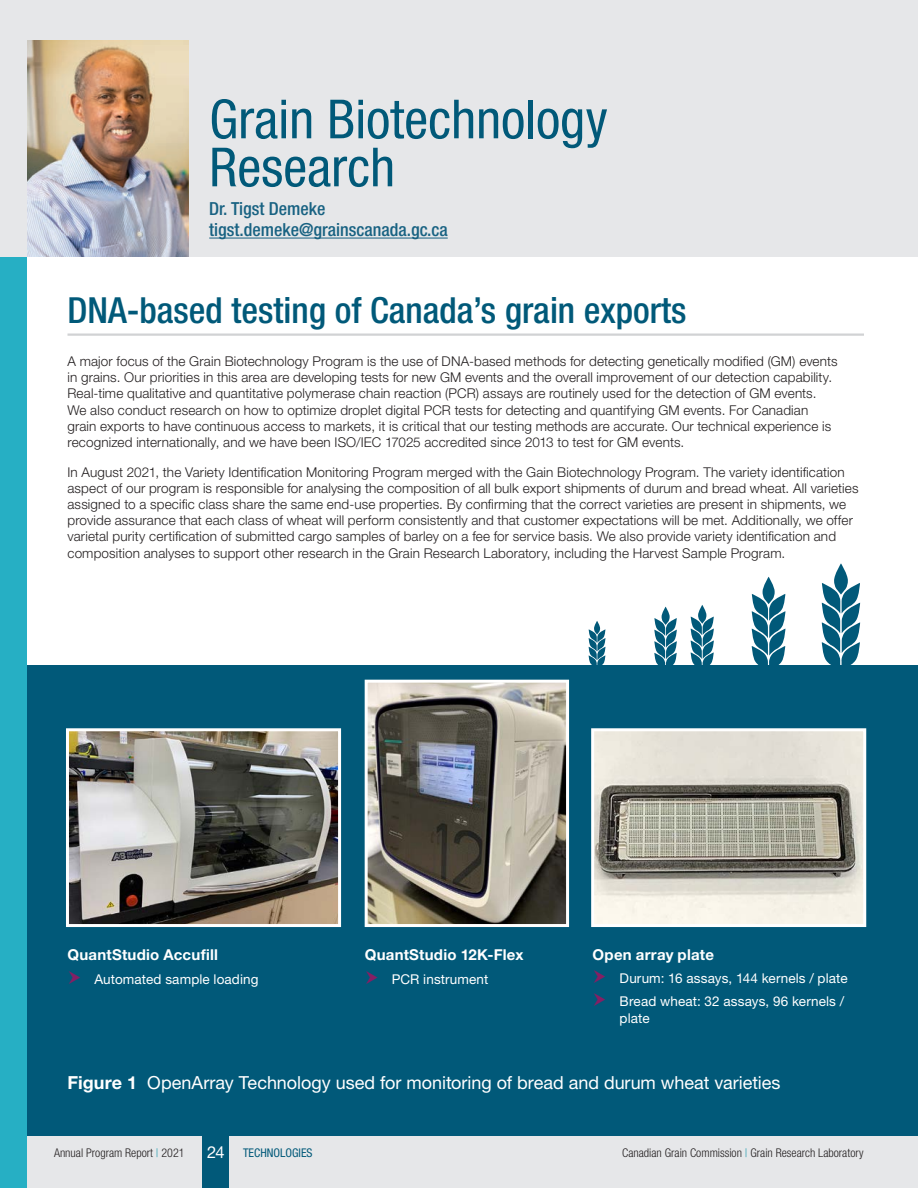
<style>
.page{position:relative;width:918px;height:1188px;background:#fff}
.page>*{position:absolute;margin:0;border:0;box-sizing:border-box;transform-origin:0 0}
.Section_head{font:condensed 54px/48px "Helvetica Neue LT Pro";color:#015979}
.Heading_1__article{font:500 condensed 36px "Helvetica Neue LT Pro";color:#015979}
.Image_description__f{font:18px "Helvetica Neue LT Pro";color:#fff}
.t1{font:500 condensed 18px "Helvetica Neue LT Pro";color:#186282}
.Image_description__f-2{font:700 15px "Helvetica Neue LT Pro";letter-spacing:.015em;color:#fff}
.Body_copy{font:300 13.5px/16.2px "Helvetica Neue LT Pro";letter-spacing:.01em;color:#231f20}
.t2{font:13.5px/17.1px "Helvetica Neue LT Pro";letter-spacing:.01em;color:#fff}
.t3{font:300 condensed 12px "Helvetica Neue LT Pro";color:#231f20}
.t4{font:condensed 12px "Helvetica Neue LT Pro";color:#015979}
.s1{font-weight:700}
.s2{color:#2099ad}
.s3{font-stretch:normal;font-size:16.5px;color:#fff}
</style>
<div class="page">
<div style="left:0;top:1134px;width:918px;height:54px;background:#e6e7e9"></div>
<div style="left:0;top:0;width:27px;height:1188px;background:#26afc4"></div>
<div style="left:202px;top:1134px;width:28px;height:54px;background:#015979"></div>
<div style="left:0;top:0;width:918px;height:256px;background:#e6e7e9"></div>
<hr style="left:209px;top:238px;width:239px;height:1px;background:#186282">
<img style="left:28px;top:40px;width:161px;height:216px">
<hr style="left:68px;top:334px;width:796px;height:2px;background:#d1d2d4">
<div style="left:27px;top:665px;width:891px;height:471px;background:#015979"></div>
<svg style="left:822px;top:563px;width:38px;height:102px"></svg>
<svg style="left:752px;top:577px;width:33px;height:88px"></svg>
<svg style="left:691px;top:605px;width:23px;height:60px"></svg>
<svg style="left:654px;top:607px;width:23px;height:58px"></svg>
<svg style="left:589px;top:621px;width:16px;height:44px"></svg>
<img style="left:70px;top:732px;width:267px;height:191px">
<div style="left:66px;top:728px;width:275px;height:199px;border:3px solid #fff"></div>
<img style="left:369px;top:684px;width:196px;height:239px">
<div style="left:365px;top:680px;width:204px;height:247px;border:3px solid #fff"></div>
<img style="left:595px;top:732px;width:267px;height:191px">
<div style="left:591px;top:728px;width:275px;height:199px;border:3px solid #fff"></div>
<p class="Section_head" style="left:209px;top:95px;width:400px">Grain Biotechnology<br>Research</p>
<p class="t1" style="left:209px;top:198px;width:118px">Dr. Tigst Demeke</p>
<p class="t1" style="left:209px;top:219px;width:240px">tigst.demeke@grainscanada.gc.ca</p>
<p class="Heading_1__article" style="left:68px;top:288px;width:620px">DNA-based testing of Canada’s grain exports</p>
<p class="Body_copy" style="left:68px;top:353px;width:772px">A major focus of the Grain Biotechnology Program is the use of DNA-based methods for detecting genetically modified (GM) events in grains. Our priorities in this area are developing tests for new GM events and the overall improvement of our detection capability.<br>Real-time qualitative and quantitative polymerase chain reaction (PCR) assays are routinely used for the detection of GM events.<br>We also conduct research on how to optimize droplet digital PCR tests for detecting and quantifying GM events. For Canadian grain exports to have continuous access to markets, it is critical that our testing methods are accurate. Our technical experience is recognized internationally, and we have been ISO/IEC 17025 accredited since 2013 to test for GM events.</p>
<p class="Body_copy" style="left:68px;top:463px;width:793px">In August 2021, the Variety Identification Monitoring Program merged with the Gain Biotechnology Program. The variety identification aspect of our program is responsible for analysing the composition of all bulk export shipments of durum and bread wheat. All varieties assigned to a specific class share the same end-use properties. By confirming that the correct varieties are present in shipments, we provide assurance that each class of wheat will perform consistently and that customer expectations will be met. Additionally, we offer varietal purity certification of submitted cargo samples of barley on a fee for service basis. We also provide variety identification and composition analyses to support other research in the Grain Research Laboratory, including the Harvest Sample Program.</p>
<p class="Image_description__f-2" style="left:68px;top:945px;width:152px">QuantStudio Accufill</p>
<p class="t2" style="left:94px;top:970px;width:165px">Automated sample loading</p>
<p class="Image_description__f-2" style="left:365px;top:945px;width:160px">QuantStudio 12K-Flex</p>
<p class="t2" style="left:392px;top:970px;width:98px">PCR instrument</p>
<p class="Image_description__f-2" style="left:593px;top:945px;width:123px">Open array plate</p>
<p class="t2" style="left:620px;top:970px;width:229px">Durum: 16 assays, 144 kernels / plate</p>
<p class="t2" style="left:620px;top:992px;width:226px">Bread wheat: 32 assays, 96 kernels / plate</p>
<p class="Image_description__f" style="left:68px;top:1071px;width:714px"><span class="s1">Figure 1</span> OpenArray Technology used for monitoring of bread and durum wheat varieties</p>
<p class="t3" style="left:54px;top:1146px;width:132px">Annual Program Report <span class="s2">|</span> 2021</p>
<p class="t4" style="left:207px;top:1146px;width:107px"><span class="s3">24</span> TECHNOLOGIES</p>
<p class="t3" style="left:622px;top:1146px;width:243px">Canadian Grain Commission <span class="s2">|</span> Grain Research Laboratory</p>
</div>
